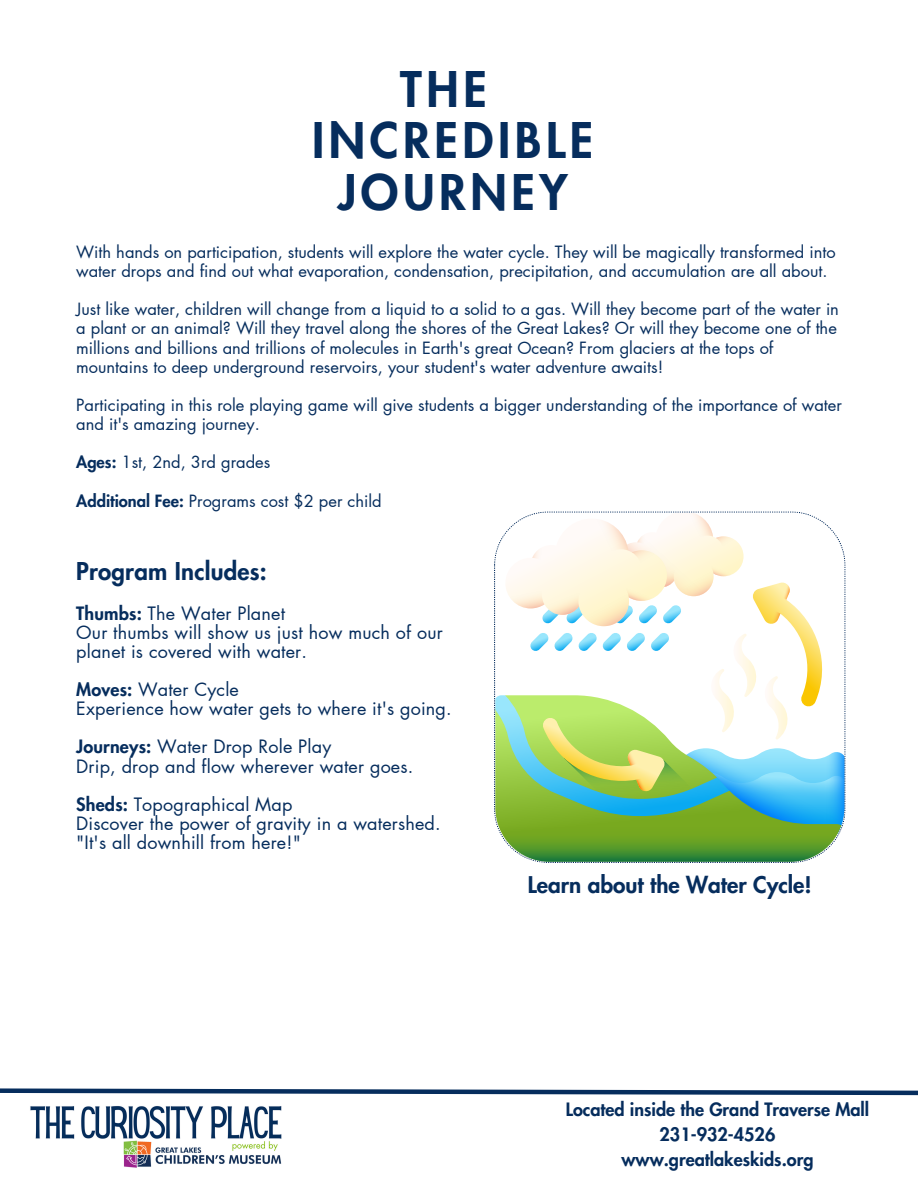
<style>
.page{position:relative;width:918px;height:1188px;background:#fff}
.page>*{position:absolute;margin:0;border:0;box-sizing:border-box;transform-origin:0 0}
.t1{font:800 48px/51.8px "Futura LT Pro";letter-spacing:.095em;color:#062d5d;text-align:center}
.t2{font:800 24px "Futura LT Pro";letter-spacing:.01em;color:#062d5d}
.t3{font:800 22.5px "Futura LT Pro";color:#062d5d}
.t4{font:18px/19.2px "Futura LT Pro";letter-spacing:.01em;color:#062d5d}
.t5{font:800 18px/24.9px "Futura LT Pro";color:#062d5d;text-align:center}
.t6{font:16.5px/19.2px "Futura LT Pro";color:#062d5d}
.s1{font-weight:800}
</style>
<div class="page">
<img style="left:30px;top:1106px;width:252px;height:62px">
<svg style="left:0;top:1088px;width:918px;height:8px"></svg>
<svg style="left:494px;top:511px;width:352px;height:352px"></svg>
<p class="t1" style="left:312px;top:65px;width:283px">THE<br>INCREDIBLE<br>JOURNEY</p>
<p class="t6" style="left:76px;top:243px;width:761px">With hands on participation, students will explore the water cycle. They will be magically transformed into water drops and find out what evaporation, condensation, precipitation, and accumulation are all about.</p>
<p class="t6" style="left:76px;top:300px;width:764px">Just like water, children will change from a liquid to a solid to a gas. Will they become part of the water in a plant or an animal? Will they travel along the shores of the Great Lakes? Or will they become one of the millions and billions and trillions of molecules in Earth's great Ocean? From glaciers at the tops of mountains to deep underground reservoirs, your student's water adventure awaits!</p>
<p class="t6" style="left:76px;top:396px;width:767px">Participating in this role playing game will give students a bigger understanding of the importance of water and it's amazing journey.</p>
<p class="t6" style="left:76px;top:453px;width:196px"><span class="s1">Ages:</span> 1st, 2nd, 3rd grades</p>
<p class="t6" style="left:76px;top:492px;width:307px"><span class="s1">Additional Fee:</span> Programs cost $2 per child</p>
<h1 class="t2" style="left:76px;top:560px;width:192px">Program Includes:</h1>
<p class="t4" style="left:76px;top:604px;width:210px"><span class="s1">Thumbs:</span> The Water Planet</p>
<p class="t4" style="left:76px;top:623px;width:368px">Our thumbs will show us just how much of our planet is covered with water.</p>
<p class="t4" style="left:76px;top:681px;width:164px"><span class="s1">Moves:</span> Water Cycle</p>
<p class="t4" style="left:76px;top:700px;width:377px">Experience how water gets to where it's going.</p>
<p class="t4" style="left:76px;top:738px;width:257px"><span class="s1">Journeys:</span> Water Drop Role Play</p>
<p class="t4" style="left:76px;top:757px;width:339px">Drip, drop and flow wherever water goes.</p>
<h2 class="t4" style="left:76px;top:795px;width:218px"><span class="s1">Sheds:</span> Topographical Map</h2>
<p class="t4" style="left:76px;top:814px;width:366px">Discover the power of gravity in a watershed. "It's all downhill from here!"</p>
<p class="t3" style="left:528px;top:874px;width:286px">Learn about the Water Cycle!</p>
<p class="t5" style="left:566px;top:1098px;width:305px">Located inside the Grand Traverse Mall<br>231-932-4526 www.greatlakeskids.org</p>
</div>
